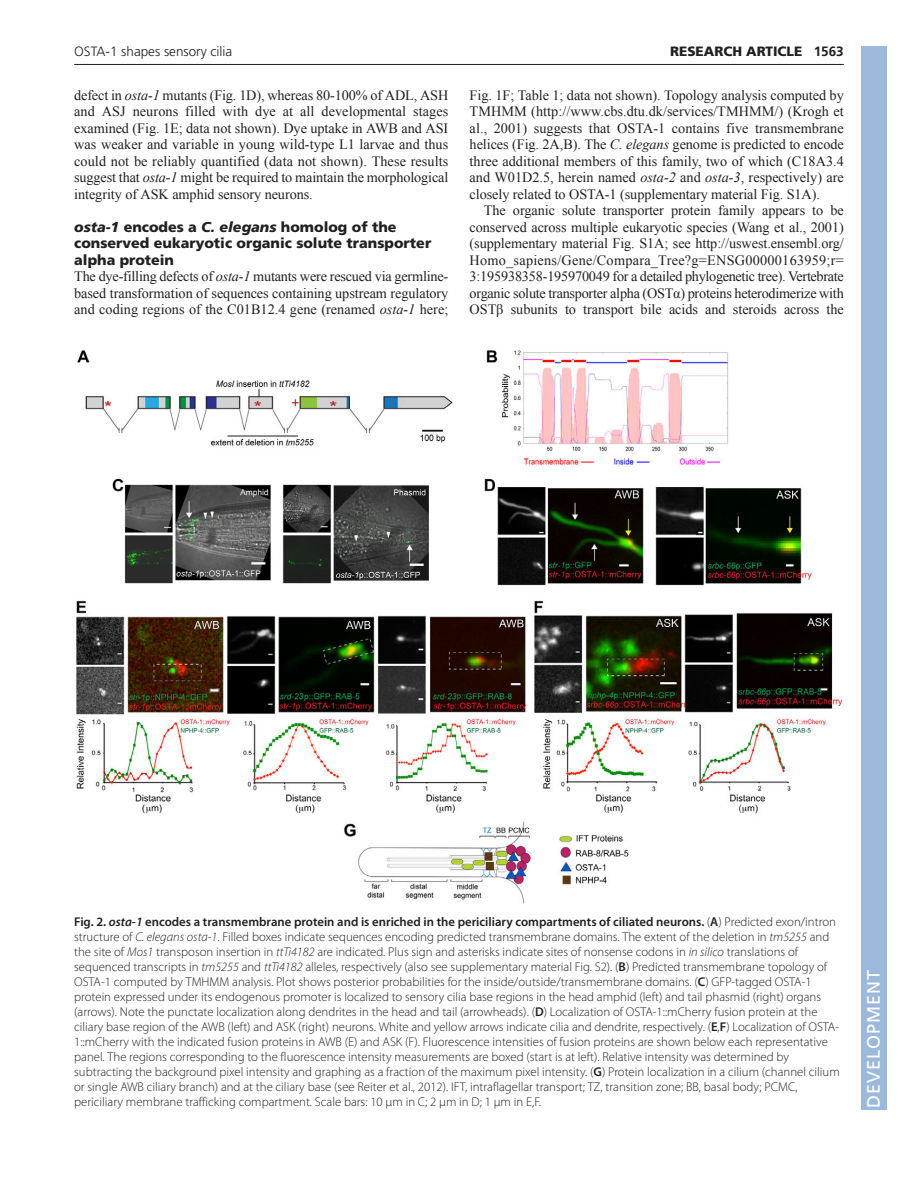
<style>
.page{position:relative;width:918px;height:1188px;background:#fff}
.page>*{position:absolute;margin:0;border:0;box-sizing:border-box;transform-origin:0 0}
.t1{font:18px "Frutiger LT Std";letter-spacing:.055em;color:#fff}
.t2{font:14.25px/16.5px "Times New Roman";letter-spacing:-.005em;color:#231f20;text-align:justify}
.t3{font:900 14.25px/16.5px "Frutiger LT Std";color:#231f20}
.t4{font:300 13.5px "Frutiger";color:#231f20}
.t5{font:900 13.5px "Frutiger LT Std";color:#231f20}
.t6{font:300 12.75px/15px "Myriad Pro";color:#231f20}
.s1{font-weight:700}
.s2{font-style:italic}
.s3{font-weight:600}
.s4{font-weight:600;font-style:italic}
</style>
<div class="page">
<hr style="left:74px;top:64px;width:770px;height:1px;background:#231f20">
<img style="left:76px;top:350px;width:767px;height:554px">
<div style="left:861px;top:46px;width:25px;height:1064px;background:#9cb9db"></div>
<p class="t4" style="left:74px;top:46px;width:160px">OSTA-1 shapes sensory cilia</p>
<p class="t5" style="left:670px;top:46px;width:175px">RESEARCH ARTICLE <span class="s1">1563</span></p>
<p class="t2" style="left:470px;top:87px;width:376px">Fig. 1F; Table 1; data not shown). Topology analysis computed by TMHMM (http://www.cbs.dtu.dk/services/TMHMM/) (Krogh et al., 2001) suggests that OSTA-1 contains five transmembrane helices (Fig. 2A,B). The <span class="s2">C. elegans</span> genome is predicted to encode three additional members of this family, two of which (C18A3.4 and W01D2.5, herein named <span class="s2">osta-2</span> and <span class="s2">osta-3</span>, respectively) are closely related to OSTA-1 (supplementary material Fig. S1A).</p>
<p class="t2" style="left:470px;top:202px;width:376px;text-indent:14px">The organic solute transporter protein family appears to be conserved across multiple eukaryotic species (Wang et al., 2001) (supplementary material Fig. S1A; see http://uswest.ensembl.org/ Homo_sapiens/Gene/Compara_Tree?g=ENSG00000163959;r= 3:195938358-195970049 for a detailed phylogenetic tree). Vertebrate organic solute transporter alpha (OSTα) proteins heterodimerize with OSTβ subunits to transport bile acids and steroids across the</p>
<p class="t2" style="left:74px;top:87px;width:376px">defect in <span class="s2">osta-1</span> mutants (Fig. 1D), whereas 80-100% of ADL, ASH and ASJ neurons filled with dye at all developmental stages examined (Fig. 1E; data not shown). Dye uptake in AWB and ASI was weaker and variable in young wild-type L1 larvae and thus could not be reliably quantified (data not shown). These results suggest that <span class="s2">osta-1</span> might be required to maintain the morphological integrity of ASK amphid sensory neurons.</p>
<p class="t3" style="left:74px;top:220px;width:359px"><span class="s2">osta-1</span> encodes a <span class="s2">C. elegans</span> homolog of the conserved eukaryotic organic solute transporter alpha protein</p>
<p class="t2" style="left:74px;top:268px;width:376px">The dye-filling defects of <span class="s2">osta-1</span> mutants were rescued via germline&shy;based transformation of sequences containing upstream regulatory and coding regions of the C01B12.4 gene (renamed <span class="s2">osta-1</span> here;</p>
<p class="t6" style="left:74px;top:915px;width:767px"><span class="s3">Fig. 2.</span> <span class="s4">osta-1</span> <span class="s3">encodes a transmembrane protein and is enriched in the periciliary compartments of ciliated neurons.</span> (<span class="s3">A</span>) Predicted exon/intron structure of <span class="s2">C. elegans osta-1</span>. Filled boxes indicate sequences encoding predicted transmembrane domains. The extent of the deletion in <span class="s2">tm5255</span> and the site of <span class="s2">Mos1</span> transposon insertion in <span class="s2">ttTi4182</span> are indicated. Plus sign and asterisks indicate sites of nonsense codons in <span class="s2">in silico</span> translations of sequenced transcripts in <span class="s2">tm5255</span> and <span class="s2">ttTi4182</span> alleles, respectively (also see supplementary material Fig. S2). (<span class="s3">B</span>) Predicted transmembrane topology of OSTA-1 computed by TMHMM analysis. Plot shows posterior probabilities for the inside/outside/transmembrane domains. (<span class="s3">C</span>) GFP-tagged OSTA-1 protein expressed under its endogenous promoter is localized to sensory cilia base regions in the head amphid (left) and tail phasmid (right) organs (arrows). Note the punctate localization along dendrites in the head and tail (arrowheads). (<span class="s3">D</span>) Localization of OSTA-1::mCherry fusion protein at the ciliary base region of the AWB (left) and ASK (right) neurons. White and yellow arrows indicate cilia and dendrite, respectively. (<span class="s3">E</span>,<span class="s3">F</span>) Localization of OSTA-1::mCherry with the indicated fusion proteins in AWB (E) and ASK (F). Fluorescence intensities of fusion proteins are shown below each representative panel. The regions corresponding to the fluorescence intensity measurements are boxed (start is at left). Relative intensity was determined by subtracting the background pixel intensity and graphing as a fraction of the maximum pixel intensity. (<span class="s3">G</span>) Protein localization in a cilium (channel cilium or single AWB ciliary branch) and at the ciliary base (see Reiter et al., 2012). IFT, intraflagellar transport; TZ, transition zone; BB, basal body; PCMC, periciliary membrane trafficking compartment. Scale bars: 10 μm in C; 2 μm in D; 1 μm in E,F.</p>
<h1 class="t1" style="left:863px;top:1108px;width:140px;rotate:-90deg">DEVELOPMENT</h1>
</div>
